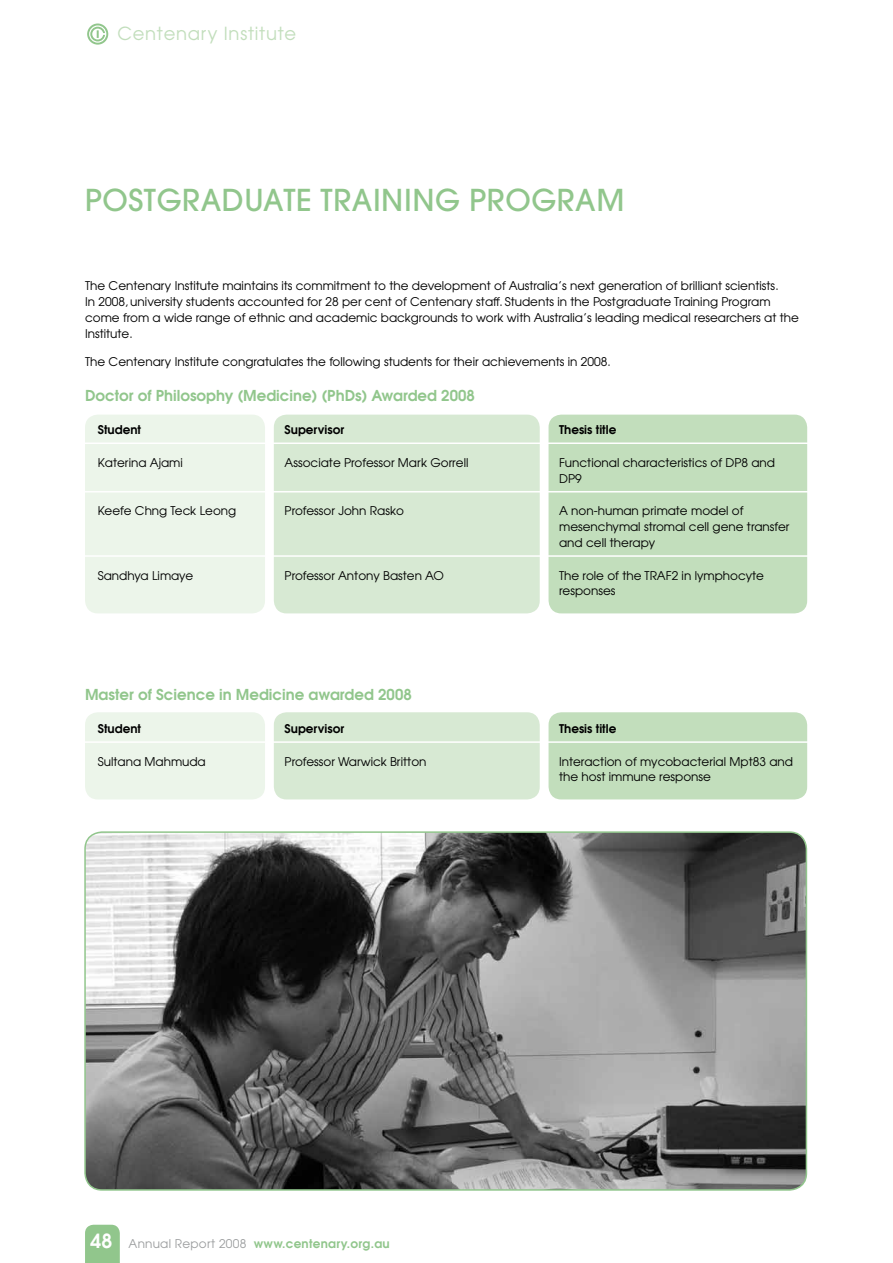
<style>
.page{position:relative;width:893px;height:1263px;background:#fff}
.page>*{position:absolute;margin:0;border:0;box-sizing:border-box;transform-origin:0 0}
.t1{font:500 30px "Avant Garde";letter-spacing:.02em;color:#91c68c}
.t2{font:18px "Avant Garde";letter-spacing:.04em;color:#c2debc}
.t3{font:600 15px "Avant Garde";color:#91c68c}
.t4{font:12px/15.8px "Avant Garde";color:#000}
.t5{font:600 12px "Avant Garde";color:#000}
.t6{font:600 12px "Avant Garde";letter-spacing:.02em;color:#91c68c}
.s1{font-size:19.5px;color:#fff}
.s2{font-weight:400;color:#9c9e9f}
</style>
<div class="page">
<div style="left:85px;top:415px;width:180px;height:198px;background:#ecf5ea;border-radius:13px"></div>
<div style="left:274px;top:415px;width:266px;height:198px;background:#d7e9d3;border-radius:13px"></div>
<div style="left:549px;top:415px;width:258px;height:198px;background:#c2debc;border-radius:13px"></div>
<div style="left:85px;top:712px;width:180px;height:87px;background:#ecf5ea;border-radius:13px"></div>
<div style="left:274px;top:712px;width:266px;height:87px;background:#d7e9d3;border-radius:13px"></div>
<div style="left:549px;top:712px;width:258px;height:87px;background:#c2debc;border-radius:13px"></div>
<svg style="left:87px;top:24px;width:21px;height:21px"></svg>
<svg style="left:85px;top:1225px;width:35px;height:38px"></svg>
<hr style="left:72px;top:442px;width:749px;height:2px;background:#fff">
<hr style="left:72px;top:491px;width:749px;height:1px;background:#fff">
<hr style="left:72px;top:555px;width:749px;height:2px;background:#fff">
<hr style="left:72px;top:741px;width:749px;height:2px;background:#fff">
<img style="left:87px;top:832px;width:719px;height:356px">
<div style="left:84px;top:831px;width:723px;height:360px;border:2px solid #91c68c;border-radius:17px"></div>
<h2 class="t2" style="left:117px;top:23px;width:180px">Centenary Institute</h2>
<h1 class="t1" style="left:85px;top:181px;width:541px">POSTGRADUATE TRAINING PROGRAM</h1>
<p class="t4" style="left:85px;top:278px;width:715px">The Centenary Institute maintains its commitment to the development of Australia’s next generation of brilliant scientists.<br>In 2008, university students accounted for 28 per cent of Centenary staff. Students in the Postgraduate Training Program come from a wide range of ethnic and academic backgrounds to work with Australia’s leading medical researchers at the Institute.</p>
<p class="t4" style="left:85px;top:354px;width:527px">The Centenary Institute congratulates the following students for their achievements in 2008.</p>
<p class="t3" style="left:85px;top:386px;width:391px">Doctor of Philosophy (Medicine) (PhDs) Awarded 2008</p>
<p class="t5" style="left:98px;top:422px;width:45px">Student</p>
<p class="t5" style="left:285px;top:422px;width:61px">Supervisor</p>
<p class="t5" style="left:559px;top:422px;width:59px">Thesis title</p>
<p class="t4" style="left:98px;top:454px;width:87px">Katerina Ajami</p>
<p class="t4" style="left:285px;top:454px;width:185px">Associate Professor Mark Gorrell</p>
<p class="t4" style="left:559px;top:454px;width:218px">Functional characteristics of DP8 and<br>DP9</p>
<p class="t4" style="left:98px;top:503px;width:140px">Keefe Chng Teck Leong</p>
<p class="t4" style="left:285px;top:503px;width:121px">Professor John Rasko</p>
<p class="t4" style="left:559px;top:503px;width:232px">A non-human primate model of mesenchymal stromal cell gene transfer and cell therapy</p>
<p class="t4" style="left:98px;top:567px;width:97px">Sandhya Limaye</p>
<p class="t4" style="left:285px;top:567px;width:161px">Professor Antony Basten AO</p>
<p class="t4" style="left:559px;top:567px;width:206px">The role of the TRAF2 in lymphocyte responses</p>
<p class="t3" style="left:85px;top:685px;width:328px">Master of Science in Medicine awarded 2008</p>
<p class="t5" style="left:98px;top:720px;width:45px">Student</p>
<p class="t5" style="left:285px;top:720px;width:61px">Supervisor</p>
<p class="t5" style="left:559px;top:720px;width:59px">Thesis title</p>
<p class="t4" style="left:98px;top:753px;width:110px">Sultana Mahmuda</p>
<p class="t4" style="left:285px;top:753px;width:143px">Professor Warwick Britton</p>
<p class="t4" style="left:559px;top:753px;width:236px">Interaction of mycobacterial Mpt83 and the host immune response</p>
<p class="t6" style="left:91px;top:1235px;width:301px"><span class="s1">48</span> <span class="s2">Annual Report 2008</span> www.centenary.org.au</p>
</div>
